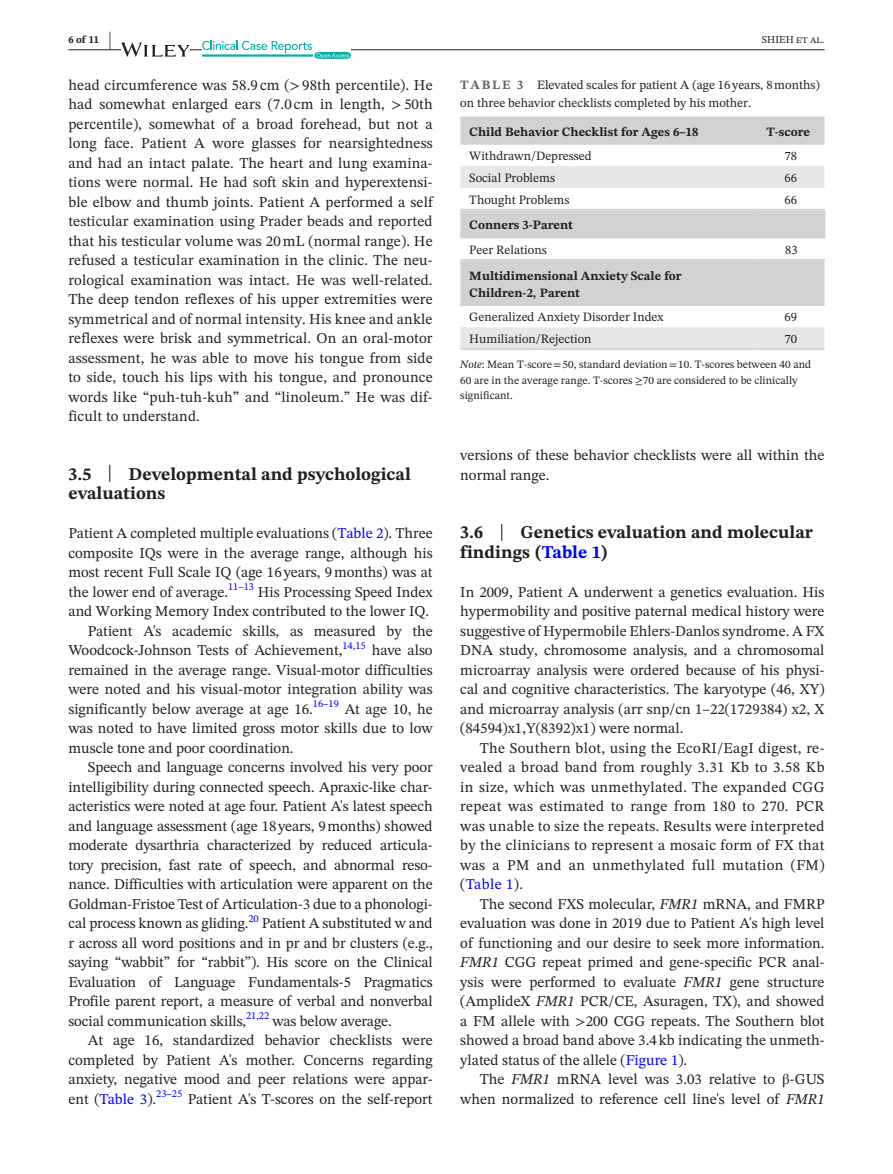
<style>
.page{position:relative;width:893px;height:1174px;background:#fff}
.page>*{position:absolute;margin:0;border:0;box-sizing:border-box;transform-origin:0 0}
.t1{font:700 18px/19.5px "STIX Two Text";color:#231f20}
.t2{font:15px/19.5px "STIX Two Text";color:#231f20;text-align:justify}
.t3{font:12.75px/18px "STIX Two Text";color:#231f20}
.t4{font:700 12.75px/17.2px "STIX Two Text";color:#231f20}
.t5{font:11.25px/15.8px "STIX Two Text";color:#231f20}
.t6{font:10.5px "STIX Two Text";color:#00f}
.t7{font:10.5px "STIX Two Text";color:#231f20}
.t8{font:700 10.5px "STIX Two Text";color:#231f20}
.s1{font-size:21px}
.s2{font-family:"STIX"}
.s3{font-weight:700;color:#636366}
.s4{font-style:italic}
.s5{font-weight:400;font-size:23.7px}
.s6{color:#00f}
</style>
<div class="page">
<hr style="left:68px;top:49px;width:756px;height:1px;background:#231f20">
<svg style="left:121px;top:43px;width:69px;height:14px"></svg>
<svg style="left:202px;top:41px;width:149px;height:18px"></svg>
<div style="left:460px;top:117px;width:364px;height:28px;background:#d1d2d4"></div>
<div style="left:460px;top:166px;width:364px;height:22px;background:#e6e7e9"></div>
<hr style="left:460px;top:209px;width:297px;height:1px;background:#d1d2d4">
<hr style="left:757px;top:209px;width:67px;height:1px;background:#d1d2d4">
<div style="left:460px;top:210px;width:365px;height:28px;background:#d1d2d4"></div>
<hr style="left:460px;top:259px;width:297px;height:1px;background:#d1d2d4">
<hr style="left:757px;top:259px;width:68px;height:1px;background:#d1d2d4">
<div style="left:460px;top:260px;width:364px;height:46px;background:#d1d2d4"></div>
<div style="left:460px;top:327px;width:364px;height:21px;background:#e6e7e9"></div>
<hr style="left:460px;top:348px;width:297px;height:2px;background:#d1d2d4">
<hr style="left:757px;top:348px;width:67px;height:2px;background:#d1d2d4">
<p class="t8" style="left:68px;top:32px;width:44px">6 of 11 <span class="s1">|</span></p>
<p class="t7" style="left:762px;top:32px;width:64px">SHIEH et al.</p>
<p class="t2" style="left:68px;top:75px;width:366px">head circumference was 58.9 cm (<span class="s2">&gt;</span>98th percentile). He had somewhat enlarged ears (7.0 cm in length, <span class="s2">&gt;</span>50th percentile), somewhat of a broad forehead, but not a long face. Patient A wore glasses for nearsightedness and had an intact palate. The heart and lung examina&shy;tions were normal. He had soft skin and hyperextensi&shy;ble elbow and thumb joints. Patient A performed a self testicular examination using Prader beads and reported that his testicular volume was 20 mL (normal range). He refused a testicular examination in the clinic. The neu&shy;rological examination was intact. He was well-related.<br>The deep tendon reflexes of his upper extremities were symmetrical and of normal intensity. His knee and ankle reflexes were brisk and symmetrical. On an oral-motor assessment, he was able to move his tongue from side to side, touch his lips with his tongue, and pronounce words like “puh-tuh-kuh” and “linoleum.” He was dif&shy;ficult to understand.</p>
<p class="t3" style="left:460px;top:75px;width:361px"><span class="s3">TABLE 3</span> Elevated scales for patient A (age 16 years, 8months) on three behavior checklists completed by his mother.</p>
<p class="t4" style="left:469px;top:123px;width:231px">Child Behavior Checklist for Ages 6–18</p>
<p class="t4" style="left:766px;top:123px;width:45px">T-score</p>
<p class="t3" style="left:469px;top:147px;width:124px">Withdrawn/Depressed</p>
<p class="t3" style="left:785px;top:147px;width:14px">78</p>
<p class="t3" style="left:469px;top:168px;width:87px">Social Problems</p>
<p class="t3" style="left:785px;top:168px;width:14px">66</p>
<p class="t3" style="left:469px;top:190px;width:102px">Thought Problems</p>
<p class="t3" style="left:785px;top:190px;width:14px">66</p>
<p class="t4" style="left:469px;top:217px;width:105px">Conners 3-Parent</p>
<p class="t3" style="left:469px;top:240px;width:79px">Peer Relations</p>
<p class="t3" style="left:785px;top:240px;width:14px">83</p>
<p class="t4" style="left:469px;top:267px;width:214px">Multidimensional Anxiety Scale for<br>Children-2, Parent</p>
<p class="t3" style="left:469px;top:308px;width:196px">Generalized Anxiety Disorder Index</p>
<p class="t3" style="left:785px;top:308px;width:14px">69</p>
<p class="t3" style="left:469px;top:330px;width:124px">Humiliation/Rejection</p>
<p class="t3" style="left:785px;top:330px;width:14px">70</p>
<p class="t5" style="left:460px;top:356px;width:352px"><span class="s4">Note</span>: Mean T-score<span class="s2">=</span>50, standard deviation<span class="s2">=</span>10. T-scores between 40 and<br>60 are in the average range. T-scores <span class="s2">≥</span>70 are considered to be clinically significant.</p>
<p class="t1" style="left:68px;top:464px;width:344px">3.5 <span class="s5">|</span> Developmental and psychological evaluations</p>
<p class="t2" style="left:68px;top:523px;width:366px">Patient A completed multiple evaluations (<span class="s6">Table 2</span>). Three composite IQs were in the average range, although his most recent Full Scale IQ (age 16 years, 9months) was at the lower end of average.</p>
<p class="t6" style="left:228px;top:579px;width:28px">11–13</p>
<p class="t2" style="left:258px;top:582px;width:176px">His Processing Speed Index</p>
<p class="t2" style="left:68px;top:601px;width:362px">and Working Memory Index contributed to the lower IQ.</p>
<p class="t2" style="left:88px;top:621px;width:346px">Patient A's academic skills, as measured by the</p>
<p class="t2" style="left:68px;top:640px;width:275px">Woodcock-Johnson Tests of Achievement,</p>
<p class="t6" style="left:342px;top:637px;width:25px">14,15</p>
<p class="t2" style="left:68px;top:640px;width:366px;text-indent:303px">have also remained in the average range. Visual-motor difficulties were noted and his visual-motor integration ability was significantly below average at age 16.</p>
<p class="t6" style="left:313px;top:696px;width:28px">16–19</p>
<p class="t2" style="left:68px;top:699px;width:366px;text-indent:276px">At age 10, he was noted to have limited gross motor skills due to low muscle tone and poor coordination.</p>
<p class="t2" style="left:68px;top:757px;width:366px;text-indent:20px">Speech and language concerns involved his very poor intelligibility during connected speech. Apraxic-like char&shy;acteristics were noted at age four. Patient A's latest speech and language assessment (age 18years, 9months) showed moderate dysarthria characterized by reduced articula&shy;tory precision, fast rate of speech, and abnormal reso&shy;nance. Difficulties with articulation were apparent on the Goldman-Fristoe Test of Articulation-3 due to a phonologi&shy;cal process known as gliding.</p>
<p class="t6" style="left:248px;top:910px;width:12px">20</p>
<p class="t2" style="left:68px;top:913px;width:366px;text-indent:193px">Patient A substituted w and r across all word positions and in pr and br clusters (e.g., saying “wabbit” for “rabbit”). His score on the Clinical Evaluation of Language Fundamentals-5 Pragmatics Profile parent report, a measure of verbal and nonverbal social communication skills,</p>
<p class="t6" style="left:246px;top:1008px;width:25px">21,22</p>
<p class="t2" style="left:273px;top:1011px;width:121px">was below average.</p>
<p class="t2" style="left:88px;top:1030px;width:346px">At age 16, standardized behavior checklists were</p>
<p class="t2" style="left:68px;top:1050px;width:366px">completed by Patient A's mother. Concerns regarding</p>
<p class="t2" style="left:68px;top:1069px;width:366px">anxiety, negative mood and peer relations were appar-</p>
<p class="t2" style="left:68px;top:1089px;width:89px">ent (<span class="s6">Table 3</span>).</p>
<p class="t6" style="left:156px;top:1086px;width:28px">23–25</p>
<p class="t2" style="left:188px;top:1089px;width:246px">Patient A's T-scores on the self-report</p>
<p class="t2" style="left:460px;top:445px;width:366px">versions of these behavior checklists were all within the normal range.</p>
<p class="t1" style="left:460px;top:523px;width:354px">3.6 <span class="s5">|</span> Genetics evaluation and molecular findings (<span class="s6">Table 1</span>)</p>
<p class="t2" style="left:460px;top:582px;width:366px">In 2009, Patient A underwent a genetics evaluation. His hypermobility and positive paternal medical history were suggestive of Hypermobile Ehlers-Danlos syndrome. A FX DNA study, chromosome analysis, and a chromosomal microarray analysis were ordered because of his physi&shy;cal and cognitive characteristics. The karyotype (46, XY) and microarray analysis (arr snp/cn 1–22(1729384) x2, X (84594)x1,Y(8392)x1) were normal.</p>
<p class="t2" style="left:460px;top:738px;width:366px;text-indent:20px">The Southern blot, using the EcoRI/EagI digest, re&shy;vealed a broad band from roughly 3.31 Kb to 3.58 Kb in size, which was unmethylated. The expanded CGG repeat was estimated to range from 180 to 270. PCR was unable to size the repeats. Results were interpreted by the clinicians to represent a mosaic form of FX that was a PM and an unmethylated full mutation (FM) (<span class="s6">Table 1</span>).</p>
<p class="t2" style="left:460px;top:894px;width:366px;text-indent:20px">The second FXS molecular, <span class="s4">FMR1</span> mRNA, and FMRP evaluation was done in 2019 due to Patient A's high level of functioning and our desire to seek more information.<br><span class="s4">FMR1</span> CGG repeat primed and gene-specific PCR anal&shy;ysis were performed to evaluate <span class="s4">FMR1</span> gene structure (AmplideX <span class="s4">FMR1</span> PCR/CE, Asuragen, TX), and showed a FM allele with <span class="s2">&gt;</span>200 CGG repeats. The Southern blot showed a broad band above 3.4kb indicating the unmeth&shy;ylated status of the allele (<span class="s6">Figure 1</span>).</p>
<p class="t2" style="left:460px;top:1069px;width:366px;text-align:right">The <span class="s4">FMR1</span> mRNA level was 3.03 relative to <span class="s2">β</span>-GUS when normalized to reference cell line's level of <span class="s4">FMR1</span></p>
</div>
